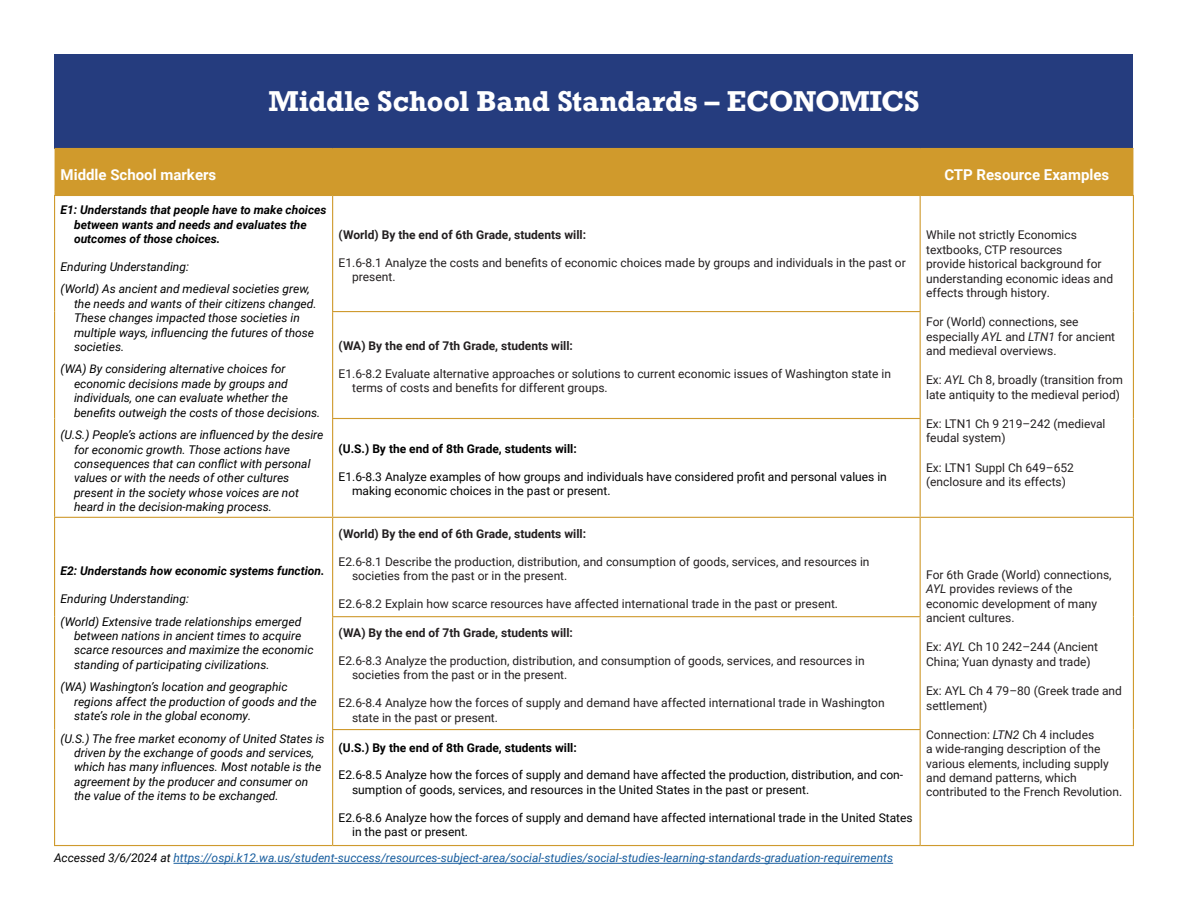
<style>
.page{position:relative;width:1188px;height:918px;background:#fff}
.page>*{position:absolute;margin:0;border:0;box-sizing:border-box;transform-origin:0 0}
.t1{font:700 27px "Rockwell";color:#fff}
.t2{font:700 15px "Roboto";color:#fff}
.t3{font:12px/14.4px "Roboto";color:#231f20}
.t4{font:italic 12px/14.4px "Roboto";color:#000}
.t5{font:12px/14.4px "Roboto";color:#000}
.t6{font:italic 12px "Roboto";color:#175d9e}
.t7{font:700 12px "Roboto";color:#231f20}
.t8{font:italic 700 12px/14.4px "Roboto";color:#000}
.t9{font:700 12px "Roboto";color:#000}
.s1{font-style:italic}
.s2{color:#000}
</style>
<div class="page">
<hr style="left:174px;top:863px;width:719px;height:1px;background:#175d9e">
<div style="left:55px;top:54px;width:1078px;height:94px;background:#253c7e"></div>
<div style="left:55px;top:149px;width:1078px;height:46px;background:#d09a2c"></div>
<hr style="left:55px;top:148px;width:278px;height:1px;background:#cf9a2e">
<hr style="left:333px;top:148px;width:587px;height:1px;background:#cf9a2e">
<hr style="left:920px;top:148px;width:213px;height:1px;background:#cf9a2e">
<hr style="left:54px;top:845px;width:279px;height:1px;background:#cf9a2e">
<hr style="left:333px;top:845px;width:587px;height:1px;background:#cf9a2e">
<hr style="left:920px;top:845px;width:214px;height:1px;background:#cf9a2e">
<hr style="left:54px;top:196px;width:1px;height:116px;background:#cf9a2e">
<hr style="left:332px;top:196px;width:1px;height:115px;background:#cf9a2e">
<hr style="left:920px;top:195px;width:214px;height:1px;background:#cf9a2e">
<hr style="left:920px;top:196px;width:1px;height:115px;background:#cf9a2e">
<hr style="left:1133px;top:196px;width:1px;height:116px;background:#cf9a2e">
<hr style="left:54px;top:312px;width:1px;height:106px;background:#cf9a2e">
<hr style="left:1133px;top:312px;width:1px;height:106px;background:#cf9a2e">
<hr style="left:54px;top:419px;width:1px;height:98px;background:#cf9a2e">
<hr style="left:332px;top:418px;width:589px;height:1px;background:#cf9a2e">
<hr style="left:1133px;top:419px;width:1px;height:98px;background:#cf9a2e">
<hr style="left:54px;top:517px;width:279px;height:1px;background:#cf9a2e">
<hr style="left:333px;top:517px;width:587px;height:1px;background:#cf9a2e">
<hr style="left:332px;top:518px;width:1px;height:98px;background:#cf9a2e">
<hr style="left:920px;top:517px;width:214px;height:1px;background:#cf9a2e">
<hr style="left:920px;top:518px;width:1px;height:98px;background:#cf9a2e">
<hr style="left:332px;top:729px;width:589px;height:1px;background:#cf9a2e">
<hr style="left:332px;top:311px;width:589px;height:1px;background:#cf9a2e">
<hr style="left:332px;top:312px;width:1px;height:106px;background:#cf9a2e">
<hr style="left:920px;top:312px;width:1px;height:106px;background:#cf9a2e">
<hr style="left:332px;top:419px;width:1px;height:98px;background:#cf9a2e">
<hr style="left:920px;top:419px;width:1px;height:98px;background:#cf9a2e">
<hr style="left:54px;top:518px;width:1px;height:99px;background:#cf9a2e">
<hr style="left:1133px;top:518px;width:1px;height:99px;background:#cf9a2e">
<hr style="left:54px;top:617px;width:1px;height:113px;background:#cf9a2e">
<hr style="left:332px;top:616px;width:589px;height:1px;background:#cf9a2e">
<hr style="left:332px;top:617px;width:1px;height:112px;background:#cf9a2e">
<hr style="left:920px;top:617px;width:1px;height:112px;background:#cf9a2e">
<hr style="left:1133px;top:617px;width:1px;height:113px;background:#cf9a2e">
<hr style="left:54px;top:730px;width:1px;height:115px;background:#cf9a2e">
<hr style="left:332px;top:730px;width:1px;height:115px;background:#cf9a2e">
<hr style="left:920px;top:730px;width:1px;height:115px;background:#cf9a2e">
<hr style="left:1133px;top:730px;width:1px;height:115px;background:#cf9a2e">
<hr style="left:54px;top:195px;width:279px;height:1px;background:#cf9a2e">
<hr style="left:333px;top:195px;width:587px;height:1px;background:#cf9a2e">
<p class="t1" style="left:268px;top:84px;width:653px">Middle School Band Standards – ECONOMICS</p>
<p class="t2" style="left:61px;top:164px;width:157px">Middle School markers</p>
<p class="t2" style="left:944px;top:164px;width:166px">CTP Resource Examples</p>
<p class="t8" style="left:74px;top:202px;width:254px;text-indent:-14px">E1: Understands that people have to make choices between wants and needs and evaluates the outcomes of those choices.</p>
<p class="t4" style="left:61px;top:259px;width:130px">Enduring Understanding:</p>
<p class="t4" style="left:74px;top:281px;width:244px;text-indent:-14px">(World) As ancient and medieval societies grew, the needs and wants of their citizens changed.<br>These changes impacted those societies in multiple ways, influencing the futures of those societies.</p>
<p class="t4" style="left:74px;top:362px;width:248px;text-indent:-14px">(WA) By considering alternative choices for economic decisions made by groups and individuals, one can evaluate whether the benefits outweigh the costs of those decisions.</p>
<p class="t4" style="left:74px;top:427px;width:251px;text-indent:-14px">(U.S.) People’s actions are influenced by the desire for economic growth. Those actions have consequences that can conflict with personal values or with the needs of other cultures present in the society whose voices are not heard in the decision-making process.</p>
<p class="t7" style="left:339px;top:226px;width:249px">(World) By the end of 6th Grade, students will:</p>
<p class="t3" style="left:352px;top:255px;width:555px;text-indent:-14px">E1.6-8.1 Analyze the costs and benefits of economic choices made by groups and individuals in the past or present.</p>
<p class="t3" style="left:926px;top:227px;width:188px">While not strictly Economics textbooks, CTP resources<br>provide historical background for understanding economic ideas and effects through history.</p>
<p class="t3" style="left:926px;top:314px;width:191px">For (World) connections, see especially <span class="s1">AYL</span> and <span class="s1">LTN1</span> for ancient and medieval overviews.</p>
<p class="t3" style="left:926px;top:372px;width:198px">Ex: <span class="s1">AYL</span> Ch 8, broadly (transition from late antiquity to the medieval period)</p>
<p class="t3" style="left:926px;top:416px;width:181px">Ex: LTN1 Ch 9 219–242 (medieval feudal system)</p>
<p class="t3" style="left:926px;top:460px;width:149px">Ex: LTN1 Suppl Ch 649–652 (enclosure and its effects)</p>
<p class="t7" style="left:339px;top:338px;width:236px">(WA) By the end of 7th Grade, students will:</p>
<p class="t3" style="left:352px;top:366px;width:540px;text-indent:-14px">E1.6-8.2 Evaluate alternative approaches or solutions to current economic issues of Washington state in terms of costs and benefits for different groups.</p>
<p class="t9" style="left:339px;top:440px;width:240px">(U.S.) By the end of 8th Grade, students will:</p>
<p class="t5" style="left:352px;top:469px;width:536px;text-indent:-14px">E1.6-8.3 Analyze examples of how groups and individuals have considered profit and personal values in making economic choices in the past or present.</p>
<p class="t8" style="left:61px;top:563px;width:266px">E2: Understands how economic systems function.</p>
<p class="t4" style="left:61px;top:591px;width:130px">Enduring Understanding:</p>
<p class="t4" style="left:74px;top:614px;width:241px;text-indent:-14px">(World) Extensive trade relationships emerged between nations in ancient times to acquire scarce resources and maximize the economic standing of participating civilizations.</p>
<p class="t4" style="left:74px;top:679px;width:244px;text-indent:-14px">(WA) Washington’s location and geographic regions affect the production of goods and the state’s role in the global economy.</p>
<p class="t4" style="left:74px;top:731px;width:252px;text-indent:-14px">(U.S.) The free market economy of United States is driven by the exchange of goods and services, which has many influences. Most notable is the agreement by the producer and consumer on the value of the items to be exchanged.</p>
<p class="t7" style="left:339px;top:526px;width:249px">(World) By the end of 6th Grade, students will:</p>
<p class="t3" style="left:352px;top:554px;width:519px;text-indent:-14px">E2.6-8.1 Describe the production, distribution, and consumption of goods, services, and resources in societies from the past or in the present.</p>
<p class="t3" style="left:339px;top:596px;width:501px">E2.6-8.2 Explain how scarce resources have affected international trade in the past or present.</p>
<p class="t7" style="left:339px;top:624px;width:236px">(WA) By the end of 7th Grade, students will:</p>
<p class="t3" style="left:352px;top:653px;width:514px;text-indent:-14px">E2.6-8.3 Analyze the production, distribution, and consumption of goods, services, and resources in societies from the past or in the present.</p>
<p class="t3" style="left:352px;top:695px;width:534px;text-indent:-14px">E2.6-8.4 Analyze how the forces of supply and demand have affected international trade in Washington state in the past or present.</p>
<p class="t9" style="left:339px;top:739px;width:240px">(U.S.) By the end of 8th Grade, students will:</p>
<p class="t5" style="left:352px;top:768px;width:552px;text-indent:-14px">E2.6-8.5 Analyze how the forces of supply and demand have affected the production, distribution, and con&shy;sumption of goods, services, and resources in the United States in the past or present.</p>
<p class="t5" style="left:352px;top:810px;width:562px;text-indent:-14px">E2.6-8.6 Analyze how the forces of supply and demand have affected international trade in the United States in the past or present.</p>
<p class="t6" style="left:54px;top:850px;width:841px"><span class="s2">Accessed 3/6/2024 at</span> https://ospi.k12.wa.us/student-success/resources-subject-area/social-studies/social-studies-learning-standards-graduation-requirements</p>
<p class="t3" style="left:926px;top:567px;width:187px">For 6th Grade (World) connections,<br><span class="s1">AYL</span> provides reviews of the economic development of many ancient cultures.</p>
<p class="t3" style="left:926px;top:640px;width:173px">Ex: <span class="s1">AYL</span> Ch 10 242–244 (Ancient<br>China; Yuan dynasty and trade)</p>
<p class="t3" style="left:926px;top:683px;width:197px">Ex: AYL Ch 4 79–80 (Greek trade and settlement)</p>
<p class="t3" style="left:926px;top:727px;width:198px">Connection: <span class="s1">LTN2</span> Ch 4 includes<br>a wide-ranging description of the various elements, including supply and demand patterns, which contributed to the French Revolution.</p>
</div>
